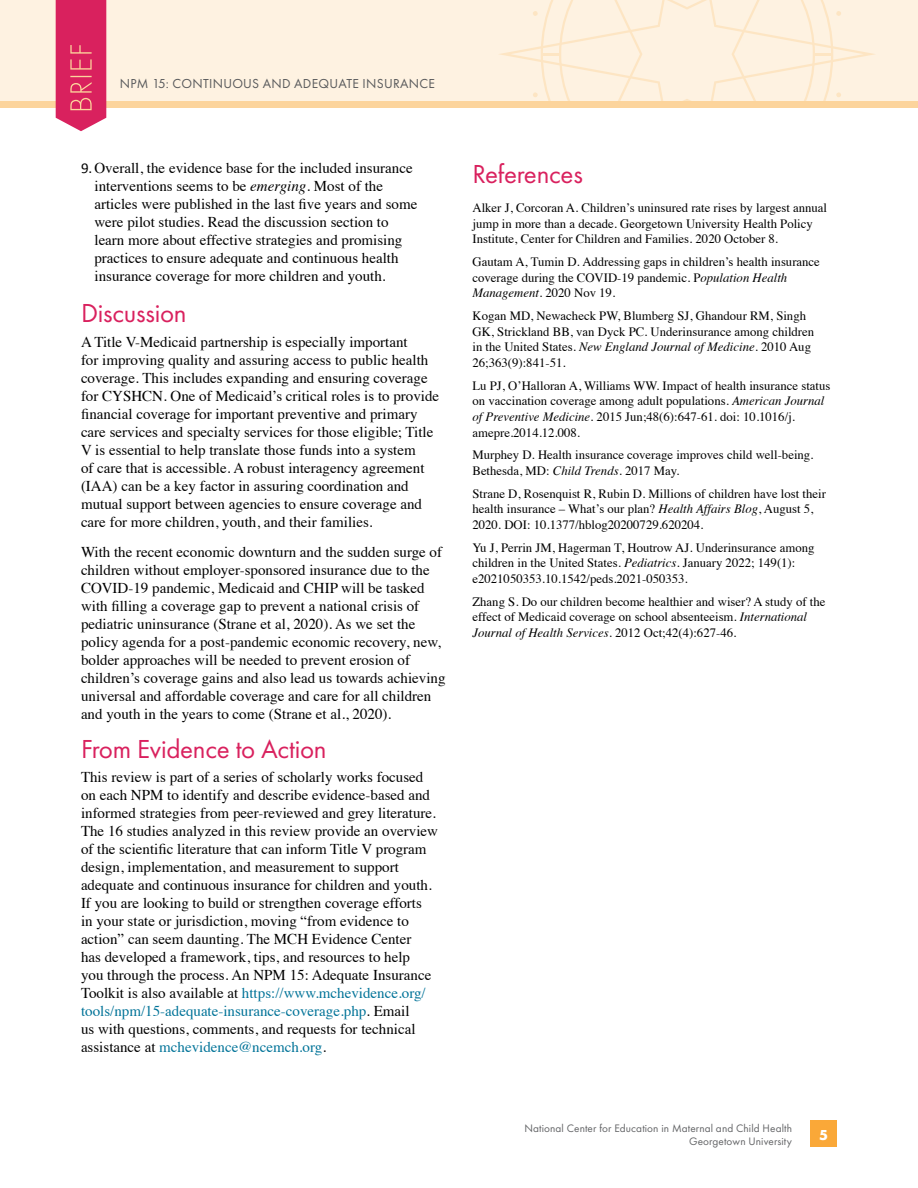
<style>
.page{position:relative;width:918px;height:1188px;background:#fff}
.page>*{position:absolute;margin:0;border:0;box-sizing:border-box;transform-origin:0 0}
.t1{font:27px "Futura PT";letter-spacing:-.01em;color:#d9215e}
.t2{font:15px/18px "Times";color:#000}
.t3{font:700 15px "Futura PT";color:#fff}
.t4{font:13.5px "Futura PT";letter-spacing:.02em;color:#58595b}
.t5{font:12.75px/15.8px "Times";color:#000}
.t6{font:11.25px/13.5px "Futura PT";letter-spacing:.01em;color:#636466;text-align:right}
.s1{font-family:"Calibri"}
.s2{font-style:italic}
.s3{color:#007398}
</style>
<div class="page">
<div style="left:810px;top:1120px;width:27px;height:28px;background:#faa838"></div>
<div style="left:0;top:0;width:918px;height:101px;background:#fef2e1"></div>
<svg style="left:499px;top:0;width:376px;height:101px"></svg>
<div style="left:0;top:101px;width:918px;height:7px;background:#fcd49c"></div>
<svg style="left:56px;top:0;width:50px;height:131px;background:#dc3368"></svg>
<p class="t4" style="left:120px;top:75px;width:316px">NPM 15: CONTINUOUS AND ADEQUATE INSURANCE</p>
<p class="t2" style="left:94px;top:158px;width:324px;text-indent:-13px"><span class="s1">9.</span>Overall, the evidence base for the included insurance interventions seems to be <span class="s2">emerging</span>. Most of the articles were published in the last five years and some were pilot studies. Read the discussion section to learn more about effective strategies and promising practices to ensure adequate and continuous health insurance coverage for more children and youth.</p>
<h1 class="t1" style="left:81px;top:297px;width:107px">Discussion</h1>
<p class="t2" style="left:81px;top:331px;width:360px">A Title V-Medicaid partnership is especially important<br>for improving quality and assuring access to public health coverage. This includes expanding and ensuring coverage for CYSHCN. One of Medicaid’s critical roles is to provide financial coverage for important preventive and primary care services and specialty services for those eligible; Title V is essential to help translate those funds into a system<br>of care that is accessible. A robust interagency agreement (IAA) can be a key factor in assuring coordination and mutual support between agencies to ensure coverage and care for more children, youth, and their families.</p>
<p class="t2" style="left:81px;top:541px;width:366px">With the recent economic downturn and the sudden surge of children without employer-sponsored insurance due to the COVID-19 pandemic, Medicaid and CHIP will be tasked with filling a coverage gap to prevent a national crisis of pediatric uninsurance (Strane et al, 2020). As we set the policy agenda for a post-pandemic economic recovery, new, bolder approaches will be needed to prevent erosion of children’s coverage gains and also lead us towards achieving universal and affordable coverage and care for all children and youth in the years to come (Strane et al., 2020).</p>
<h1 class="t1" style="left:81px;top:732px;width:247px">From Evidence to Action</h1>
<p class="t2" style="left:81px;top:767px;width:359px">This review is part of a series of scholarly works focused on each NPM to identify and describe evidence-based and informed strategies from peer-reviewed and grey literature.<br>The 16 studies analyzed in this review provide an overview of the scientific literature that can inform Title V program design, implementation, and measurement to support adequate and continuous insurance for children and youth.<br>If you are looking to build or strengthen coverage efforts<br>in your state or jurisdiction, moving “from evidence to action” can seem daunting. The MCH Evidence Center<br>has developed a framework, tips, and resources to help<br>you through the process. An NPM 15: Adequate Insurance Toolkit is also available at <span class="s3">https://www.mchevidence.org/ tools/npm/15-adequate-insurance-coverage.php</span>. Email<br>us with questions, comments, and requests for technical assistance at <span class="s3">mchevidence@ncemch.org</span>.</p>
<h1 class="t1" style="left:472px;top:158px;width:112px">References</h1>
<p class="t5" style="left:472px;top:199px;width:356px">Alker J, Corcoran A. Children’s uninsured rate rises by largest annual jump in more than a decade. Georgetown University Health Policy<br>Institute, Center for Children and Families. 2020 October 8.</p>
<p class="t5" style="left:472px;top:253px;width:349px">Gautam A, Tumin D. Addressing gaps in children’s health insurance coverage during the COVID-19 pandemic. P<span class="s2">opulation Health<br>Management</span>. 2020 Nov 19.</p>
<p class="t5" style="left:472px;top:307px;width:343px">Kogan MD, Newacheck PW, Blumberg SJ, Ghandour RM, Singh GK, Strickland BB, van Dyck PC. Underinsurance among children in the United States. <span class="s2">New England Journal of Medicine</span>. 2010 Aug 26;363(9):841-51.</p>
<p class="t5" style="left:472px;top:376px;width:360px">Lu PJ, O’Halloran A, Williams WW. Impact of health insurance status on vaccination coverage among adult populations. <span class="s2">American Journal of Preventive Medicine</span>. 2015 Jun;48(6):647-61. doi: 10.1016/j. amepre.2014.12.008.</p>
<p class="t5" style="left:472px;top:446px;width:342px">Murphey D. Health insurance coverage improves child well-being.<br>Bethesda, MD: <span class="s2">Child Trends</span>. 2017 May.</p>
<p class="t5" style="left:472px;top:484px;width:355px">Strane D, Rosenquist R, Rubin D. Millions of children have lost their health insurance – What’s our plan? <span class="s2">Health Affairs Blog</span>, August 5,<br>2020. DOI: 10.1377/hblog20200729.620204.</p>
<p class="t5" style="left:472px;top:538px;width:343px">Yu J, Perrin JM, Hagerman T, Houtrow AJ. Underinsurance among children in the United States. <span class="s2">Pediatrics</span>. January 2022; 149(1): e2021050353.10.1542/peds.2021-050353.</p>
<p class="t5" style="left:472px;top:592px;width:355px">Zhang S. Do our children become healthier and wiser? A study of the effect of Medicaid coverage on school absenteeism. <span class="s2">International<br>Journal of Health Services</span>. 2012 Oct;42(4):627-46.</p>
<p class="t6" style="left:524px;top:1121px;width:269px">National Center for Education in Maternal and Child Health<br>Georgetown University</p>
<p class="t3" style="left:819px;top:1125px;width:10px">5</p>
</div>
